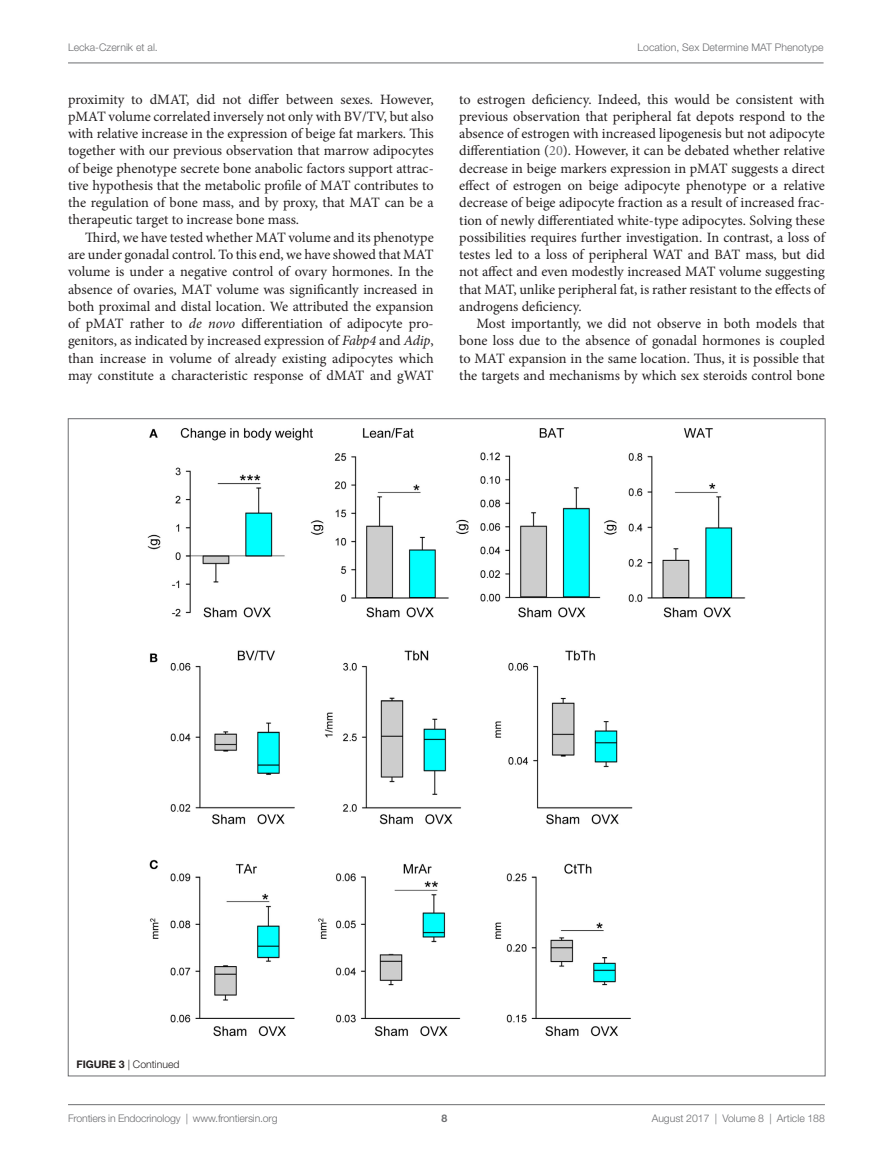
<style>
.page{position:relative;width:893px;height:1170px;background:#fff}
.page>*{position:absolute;margin:0;border:0;box-sizing:border-box;transform-origin:0 0}
.t1{font:14.25px/17.2px "Minion Pro";letter-spacing:-.005em;color:#231f20;text-align:justify}
.t2{font:300 10.5px "Helvetica Neue LT Std";color:#6c6d70}
.t3{font:300 10.5px "Helvetica Neue LT Std";color:#231f20}
.t4{font:700 10.5px "Helvetica Neue LT Std";color:#6c6d70}
.s1{font-style:italic}
.s2{color:#6c6d70}
.s3{font-weight:700}
</style>
<div class="page">
<img style="left:148px;top:428px;width:597px;height:608px">
<hr style="left:68px;top:63px;width:756px;height:1px;background:#6c6d70">
<hr style="left:68px;top:1104px;width:757px;height:1px;background:#6c6d70">
<p class="t2" style="left:68px;top:41px;width:91px">Lecka-Czernik et al.</p>
<p class="t2" style="left:637px;top:41px;width:188px">Location, Sex Determine MAT Phenotype</p>
<p class="t1" style="left:68px;top:90px;width:367px">proximity to dMAT, did not differ between sexes. However, pMAT volume correlated inversely not only with BV/TV, but also with relative increase in the expression of beige fat markers. This together with our previous observation that marrow adipocytes of beige phenotype secrete bone anabolic factors support attrac&shy;tive hypothesis that the metabolic profile of MAT contributes to the regulation of bone mass, and by proxy, that MAT can be a therapeutic target to increase bone mass.</p>
<p class="t1" style="left:68px;top:228px;width:367px;text-indent:17px">Third, we have tested whether MAT volume and its phenotype are under gonadal control. To this end, we have showed that MAT volume is under a negative control of ovary hormones. In the absence of ovaries, MAT volume was significantly increased in both proximal and distal location. We attributed the expansion of pMAT rather to <span class="s1">de novo</span> differentiation of adipocyte pro&shy;genitors, as indicated by increased expression of <span class="s1">Fabp4</span> and <span class="s1">Adip</span>, than increase in volume of already existing adipocytes which may constitute a characteristic response of dMAT and gWAT</p>
<p class="t1" style="left:459px;top:91px;width:367px">to estrogen deficiency. Indeed, this would be consistent with previous observation that peripheral fat depots respond to the absence of estrogen with increased lipogenesis but not adipocyte differentiation (<span class="s2">20</span>). However, it can be debated whether relative decrease in beige markers expression in pMAT suggests a direct effect of estrogen on beige adipocyte phenotype or a relative decrease of beige adipocyte fraction as a result of increased frac&shy;tion of newly differentiated white-type adipocytes. Solving these possibilities requires further investigation. In contrast, a loss of testes led to a loss of peripheral WAT and BAT mass, but did not affect and even modestly increased MAT volume suggesting that MAT, unlike peripheral fat, is rather resistant to the effects of androgens deficiency.</p>
<p class="t1" style="left:459px;top:315px;width:367px;text-indent:17px">Most importantly, we did not observe in both models that bone loss due to the absence of gonadal hormones is coupled to MAT expansion in the same location. Thus, it is possible that the targets and mechanisms by which sex steroids control bone</p>
<p class="t3" style="left:77px;top:1057px;width:105px"><span class="s3">FIGURE 3</span> | Continued</p>
<p class="t2" style="left:68px;top:1111px;width:211px">Frontiers in Endocrinology | www.frontiersin.org</p>
<p class="t2" style="left:652px;top:1111px;width:175px">August 2017 | Volume 8 | Article 188</p>
<p class="t4" style="left:441px;top:1111px;width:7px">8</p>
</div>
